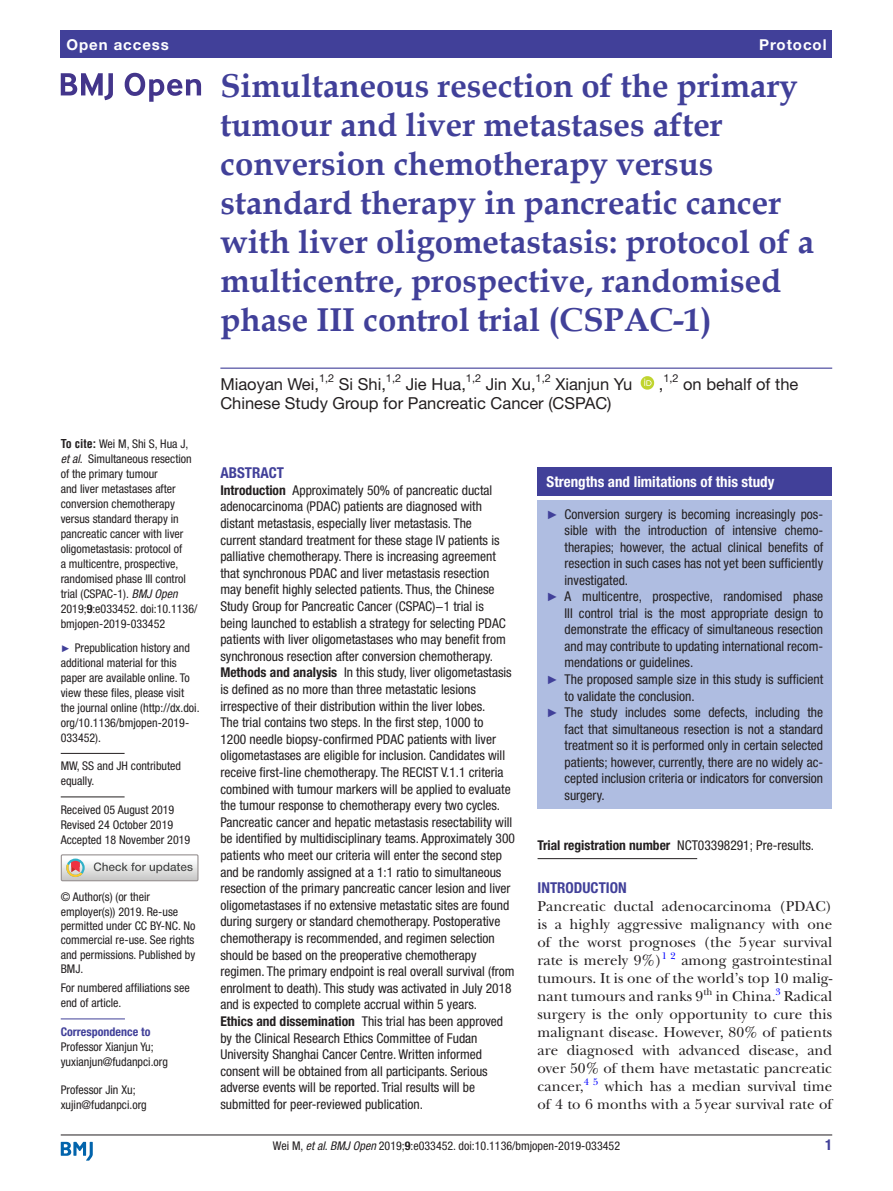
<style>
.page{position:relative;width:893px;height:1191px;background:#fff}
.page>*{position:absolute;margin:0;border:0;box-sizing:border-box;transform-origin:0 0}
.t1{font:700 33px/39px "Book Antiqua";color:#414099}
.t2{font:16.5px "Helvetica Neue LT Std";color:#231f20}
.t3{font:15px/18px "New Baskerville";color:#231f20;text-align:justify}
.t4{font:700 condensed 15px "Helvetica Neue LT Std";color:#fff}
.t5{font:700 condensed 15px "Helvetica Neue LT Std";color:#414099}
.t6{font:700 15px "Helvetica Neue LT Std";letter-spacing:.065em;color:#fff}
.t7{font:condensed 13.5px/16.6px "Helvetica Neue LT Std";color:#231f20}
.t8{font:condensed 12px/15px "Helvetica Neue LT Std";color:#231f20}
.t9{font:700 condensed 12px "Helvetica Neue LT Std";color:#414099}
.t10{font:10.95px "Helvetica Neue LT Std";color:#231f20}
.t11{font:9.9px "New Baskerville";color:#00f}
.t12{font:9.9px "New Baskerville";color:#231f20}
.s1{font-family:"Helvetica LT Std";font-weight:700}
.s2{font-style:italic}
.s3{font-weight:700}
.s4{font-family:"Arial";font-stretch:normal;font-size:9.75px;color:#414099}
.s5{font-family:"Arial";font-stretch:normal;font-size:12px;color:#414099}
</style>
<div class="page">
<hr style="left:61px;top:1134px;width:771px;height:1px;background:#231f20">
<svg style="left:61px;top:1141px;width:32px;height:19px"></svg>
<div style="left:61px;top:31px;width:771px;height:27px;background:#414099"></div>
<hr style="left:220px;top:367px;width:612px;height:2px;background:#414099">
<svg style="left:641px;top:376px;width:13px;height:14px"></svg>
<hr style="left:61px;top:753px;width:64px;height:1px;background:#231f20">
<hr style="left:61px;top:796px;width:64px;height:1px;background:#231f20">
<hr style="left:61px;top:1018px;width:64px;height:1px;background:#414099">
<svg style="left:61px;top:73px;width:52px;height:27px"></svg>
<svg style="left:125px;top:73px;width:76px;height:29px"></svg>
<div style="left:61px;top:854px;width:138px;height:27px;border:1px solid #969090"></div>
<svg style="left:61px;top:855px;width:137px;height:25px"></svg>
<div style="left:538px;top:467px;width:294px;height:29px;background:#414099"></div>
<div style="left:538px;top:500px;width:294px;height:308px;background:#afbde1"></div>
<hr style="left:538px;top:858px;width:159px;height:1px;background:#231f20">
<p class="t6" style="left:66px;top:35px;width:104px">Open access</p>
<p class="t8" style="left:61px;top:436px;width:138px"><span class="s1">To cite:</span> Wei M, Shi S, Hua J, <span class="s2">et al</span>. Simultaneous resection of the primary tumour<br>and liver metastases after conversion chemotherapy versus standard therapy in pancreatic cancer with liver oligometastasis: protocol of<br>a multicentre, prospective, randomised phase III control trial (CSPAC-1). <span class="s2">BMJ Open<br></span>2019;<span class="s3">9</span>:e033452. doi:10.1136/ bmjopen-2019-033452</p>
<p class="t8" style="left:61px;top:640px;width:140px"><span class="s4">►</span> Prepublication history and additional material for this paper are available online. To view these files, please visit the journal online (http://dx.doi. org/10.1136/bmjopen-2019-<br>033452).</p>
<p class="t8" style="left:61px;top:758px;width:122px">MW, SS and JH contributed equally.</p>
<p class="t8" style="left:61px;top:802px;width:131px">Received 05 August 2019<br>Revised 24 October 2019<br>Accepted 18 November 2019</p>
<p class="t8" style="left:61px;top:889px;width:136px;line-height:14.4px">© Author(s) (or their employer(s)) 2019. Re-use permitted under CC BY-NC. No commercial re-use. See rights and permissions. Published by<br>BMJ.</p>
<p class="t8" style="left:61px;top:980px;width:130px">For numbered affiliations see end of article.</p>
<p class="t9" style="left:61px;top:1024px;width:91px">Correspondence to</p>
<p class="t8" style="left:61px;top:1039px;width:109px">Professor Xianjun Yu; yuxianjun@fudanpci.org</p>
<p class="t8" style="left:61px;top:1082px;width:88px">Professor Jin Xu; xujin@fudanpci.org</p>
<p class="t6" style="left:759px;top:35px;width:69px">Protocol</p>
<p class="t1" style="left:220px;top:66px;width:595px">Simultaneous resection of the primary tumour and liver metastases after conversion chemotherapy versus standard therapy in pancreatic cancer with liver oligometastasis: protocol of a multicentre, prospective, randomised phase III control trial (CSPAC-1)</p>
<p class="t2" style="left:220px;top:374px;width:100px">Miaoyan Wei,</p>
<p class="t10" style="left:319px;top:372px;width:17px">1,2</p>
<p class="t2" style="left:339px;top:374px;width:49px">Si Shi,</p>
<p class="t10" style="left:386px;top:372px;width:17px">1,2</p>
<p class="t2" style="left:406px;top:374px;width:62px">Jie Hua,</p>
<p class="t10" style="left:466px;top:372px;width:17px">1,2</p>
<p class="t2" style="left:486px;top:374px;width:51px">Jin Xu,</p>
<p class="t10" style="left:536px;top:372px;width:17px">1,2</p>
<p class="t2" style="left:555px;top:374px;width:79px">Xianjun Yu</p>
<p class="t2" style="left:659px;top:374px;width:6px">,</p>
<p class="t10" style="left:663px;top:372px;width:17px">1,2</p>
<p class="t2" style="left:683px;top:374px;width:117px">on behalf of the</p>
<p class="t2" style="left:220px;top:393px;width:393px">Chinese Study Group for Pancreatic Cancer (CSPAC)</p>
<p class="t5" style="left:220px;top:464px;width:65px">Abstract</p>
<p class="t7" style="left:220px;top:481px;width:296px"><span class="s3">Introduction</span> Approximately 50% of pancreatic ductal adenocarcinoma (PDAC) patients are diagnosed with distant metastasis, especially liver metastasis. The<br>current standard treatment for these stage IV patients is palliative chemotherapy. There is increasing agreement that synchronous PDAC and liver metastasis resection<br>may benefit highly selected patients. Thus, the Chinese Study Group for Pancreatic Cancer (CSPAC)−1 trial is<br>being launched to establish a strategy for selecting PDAC patients with liver oligometastases who may benefit from synchronous resection after conversion chemotherapy.<br><span class="s3">Methods and analysis</span> In this study, liver oligometastasis is defined as no more than three metastatic lesions irrespective of their distribution within the liver lobes.<br>The trial contains two steps. In the first step, 1000 to<br>1200 needle biopsy-confirmed PDAC patients with liver oligometastases are eligible for inclusion. Candidates will receive first-line chemotherapy. The RECIST V.1.1 criteria combined with tumour markers will be applied to evaluate the tumour response to chemotherapy every two cycles.<br>Pancreatic cancer and hepatic metastasis resectability will be identified by multidisciplinary teams. Approximately 300 patients who meet our criteria will enter the second step and be randomly assigned at a 1:1 ratio to simultaneous resection of the primary pancreatic cancer lesion and liver oligometastases if no extensive metastatic sites are found during surgery or standard chemotherapy. Postoperative chemotherapy is recommended, and regimen selection should be based on the preoperative chemotherapy regimen. The primary endpoint is real overall survival (from enrolment to death). This study was activated in July 2018 and is expected to complete accrual within 5 years.<br><span class="s3">Ethics and dissemination</span> This trial has been approved by the Clinical Research Ethics Committee of Fudan University Shanghai Cancer Centre. Written informed consent will be obtained from all participants. Serious adverse events will be reported. Trial results will be submitted for peer-reviewed publication.</p>
<p class="t4" style="left:547px;top:473px;width:229px">Strengths and limitations of this study</p>
<p class="t7" style="left:547px;top:506px;width:278px"><span class="s5">►</span> Conversion surgery is becoming increasingly pos-</p>
<p class="t7" style="left:565px;top:522px;width:260px">sible with the introduction of intensive chemo-</p>
<p class="t7" style="left:565px;top:539px;width:260px">therapies; however, the actual clinical benefits of</p>
<p class="t7" style="left:565px;top:555px;width:260px">resection in such cases has not yet been sufficiently</p>
<p class="t7" style="left:565px;top:572px;width:65px">investigated.</p>
<p class="t7" style="left:547px;top:588px;width:278px"><span class="s5">►</span> A multicentre, prospective, randomised phase</p>
<p class="t7" style="left:565px;top:605px;width:260px">III control trial is the most appropriate design to</p>
<p class="t7" style="left:565px;top:621px;width:260px">demonstrate the efficacy of simultaneous resection</p>
<p class="t7" style="left:565px;top:638px;width:260px">and may contribute to updating international recom-</p>
<p class="t7" style="left:565px;top:654px;width:130px">mendations or guidelines.</p>
<p class="t7" style="left:547px;top:671px;width:278px"><span class="s5">►</span> The proposed sample size in this study is sufficient</p>
<p class="t7" style="left:565px;top:687px;width:132px">to validate the conclusion.</p>
<p class="t7" style="left:547px;top:704px;width:278px"><span class="s5">►</span> The study includes some defects, including the</p>
<p class="t7" style="left:565px;top:720px;width:260px">fact that simultaneous resection is not a standard</p>
<p class="t7" style="left:565px;top:737px;width:260px">treatment so it is performed only in certain selected</p>
<p class="t7" style="left:565px;top:753px;width:260px">patients; however, currently, there are no widely ac-</p>
<p class="t7" style="left:565px;top:770px;width:260px">cepted inclusion criteria or indicators for conversion</p>
<p class="t7" style="left:565px;top:786px;width:42px">surgery.</p>
<p class="t7" style="left:538px;top:836px;width:278px"><span class="s3">Trial registration number</span> NCT03398291; Pre-results.</p>
<p class="t5" style="left:538px;top:879px;width:91px">Introduction</p>
<p class="t3" style="left:538px;top:897px;width:296px">Pancreatic ductal adenocarcinoma (PDAC) is a highly aggressive malignancy with one of the worst prognoses (the 5year survival rate is merely 9%)</p>
<p class="t11" style="left:662px;top:949px;width:16px">1 2</p>
<p class="t3" style="left:538px;top:951px;width:296px;text-indent:144px">among gastrointestinal tumours. It is one of the world’s top 10 malig&shy;nant tumours and ranks 9</p>
<p class="t12" style="left:703px;top:985px;width:11px">th</p>
<p class="t3" style="left:716px;top:987px;width:61px">in China.</p>
<p class="t11" style="left:775px;top:985px;width:7px">3</p>
<p class="t3" style="left:538px;top:987px;width:296px;text-indent:246px">Radical surgery is the only opportunity to cure this malignant disease. However, 80% of patients are diagnosed with advanced disease, and over 50% of them have metastatic pancreatic cancer,</p>
<p class="t11" style="left:584px;top:1075px;width:16px">4 5</p>
<p class="t3" style="left:538px;top:1077px;width:296px;text-align:right">which has a median survival time<br>of 4 to 6 months with a 5year survival rate of</p>
<p class="t8" style="left:273px;top:1137px;width:349px">Wei M, <span class="s2">et al</span>. <span class="s2">BMJ Open</span> 2019;<span class="s3">9</span>:e033452. doi:10.1136/bmjopen-2019-033452</p>
<p class="t5" style="left:825px;top:1135px;width:9px">1</p>
</div>
